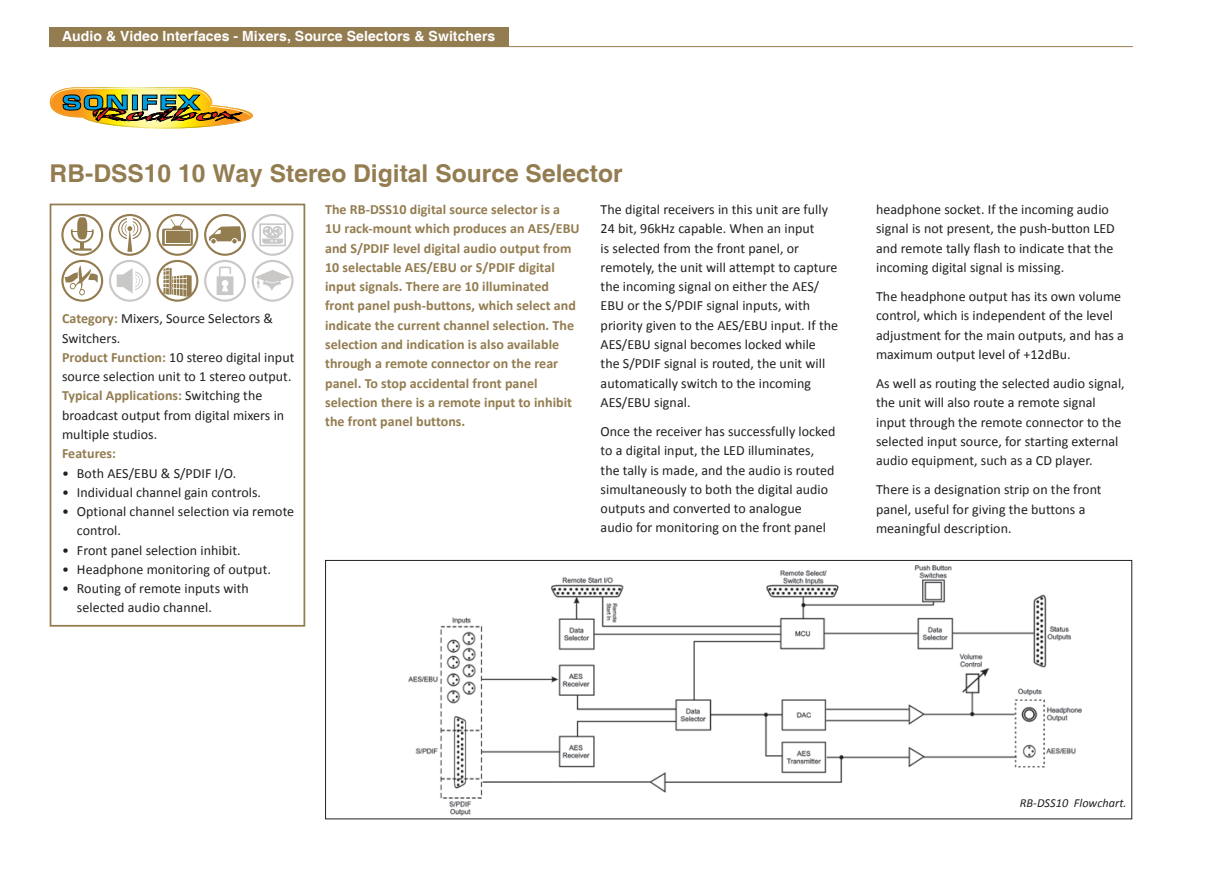
<style>
.page{position:relative;width:1231px;height:869px;background:#fff}
.page>*{position:absolute;margin:0;border:0;box-sizing:border-box;transform-origin:0 0}
.t1{font:700 24.5px "Helvetica";color:#937c50}
.t2{font:14px/19.2px "Calibri";letter-spacing:.005em;color:#231f20}
.t3{font:700 14px/19.2px "Calibri";letter-spacing:.005em;color:#937c50}
.t4{font:700 14px "Helvetica";letter-spacing:.005em;color:#fff}
.t5{font:italic 12.25px "Calibri";letter-spacing:.005em;color:#231f20}
.s1{font-weight:700;color:#937c50}
</style>
<div class="page">
<div style="left:50px;top:28px;width:459px;height:19px;background:#937c50"></div>
<hr style="left:50px;top:46px;width:1082px;height:1px;background:#937c50">
<img style="left:408px;top:565px;width:674px;height:251px">
<div style="left:325px;top:559px;width:807px;height:260px;border:1px solid #231f20"></div>
<img style="left:50px;top:87px;width:203px;height:42px">
<div style="left:50px;top:203px;width:255px;height:423px;border:2px solid #937c50"></div>
<div style="left:61px;top:214px;width:42px;height:42px;border:2px solid #937c50;border-radius:50%"></div>
<svg style="left:71px;top:217px;width:23px;height:33px"></svg>
<div style="left:109px;top:214px;width:42px;height:42px;border:2px solid #937c50;border-radius:50%"></div>
<svg style="left:118px;top:218px;width:24px;height:33px"></svg>
<div style="left:156px;top:214px;width:42px;height:42px;border:2px solid #937c50;border-radius:50%"></div>
<svg style="left:162px;top:219px;width:31px;height:27px"></svg>
<div style="left:166px;top:231px;width:23px;height:12px;background:#937c50"></div>
<svg style="left:209px;top:226px;width:32px;height:17px"></svg>
<div style="left:204px;top:214px;width:42px;height:42px;border:2px solid #937c50;border-radius:50%"></div>
<div style="left:252px;top:214px;width:41px;height:42px;border:2px solid #cac8c7;border-radius:50%"></div>
<svg style="left:262px;top:226px;width:21px;height:17px"></svg>
<div style="left:259px;top:223px;width:27px;height:23px;border:2px solid #cac8c7"></div>
<div style="left:61px;top:260px;width:42px;height:41px;border:2px solid #937c50;border-radius:50%"></div>
<svg style="left:65px;top:265px;width:35px;height:30px"></svg>
<div style="left:109px;top:260px;width:42px;height:41px;border:2px solid #cac8c7;border-radius:50%"></div>
<svg style="left:117px;top:268px;width:26px;height:25px"></svg>
<div style="left:156px;top:260px;width:42px;height:41px;border:2px solid #937c50;border-radius:50%"></div>
<svg style="left:163px;top:267px;width:29px;height:29px"></svg>
<hr style="left:169px;top:267px;width:3px;height:27px;background:#937c50">
<div style="left:204px;top:260px;width:42px;height:41px;border:2px solid #cac8c7;border-radius:50%"></div>
<svg style="left:216px;top:266px;width:17px;height:29px"></svg>
<div style="left:252px;top:260px;width:41px;height:41px;border:2px solid #cac8c7;border-radius:50%"></div>
<svg style="left:254px;top:270px;width:36px;height:21px"></svg>
<p class="t4" style="left:62px;top:28px;width:435px">Audio &amp; Video Interfaces - Mixers, Source Selectors &amp; Switchers</p>
<h1 class="t1" style="left:50px;top:159px;width:574px">RB-DSS10 10 Way Stereo Digital Source Selector</h1>
<p class="t2" style="left:62px;top:310px;width:234px"><span class="s1">Category:</span> Mixers, Source Selectors &amp;<br>Switchers.<br><span class="s1">Product Function:</span> 10 stereo digital input source selection unit to 1 stereo output.<br><span class="s1">Typical Applications:</span> Switching the broadcast output from digital mixers in multiple studios.</p>
<p class="t3" style="left:62px;top:445px;width:56px">Features:</p>
<p class="t2" style="left:62px;top:464px;width:176px">• Both AES/EBU &amp; S/PDIF I/O.</p>
<p class="t2" style="left:62px;top:483px;width:200px">• Individual channel gain controls.</p>
<p class="t2" style="left:77px;top:502px;width:219px;text-indent:-15px">• Optional channel selection via remote control.</p>
<p class="t2" style="left:62px;top:541px;width:180px">• Front panel selection inhibit.</p>
<p class="t2" style="left:62px;top:560px;width:210px">• Headphone monitoring of output.</p>
<p class="t2" style="left:77px;top:579px;width:173px;text-indent:-15px">• Routing of remote inputs with selected audio channel.</p>
<p class="t3" style="left:325px;top:201px;width:256px">The RB-DSS10 digital source selector is a 1U rack-mount which produces an AES/EBU and S/PDIF level digital audio output from 10 selectable AES/EBU or S/PDIF digital input signals. There are 10 illuminated front panel push-buttons, which select and indicate the current channel selection. The selection and indication is also available through a remote connector on the rear panel. To stop accidental front panel selection there is a remote input to inhibit the front panel buttons.</p>
<p class="t2" style="left:600px;top:201px;width:239px">The digital receivers in this unit are fully 24 bit, 96kHz capable. When an input<br>is selected from the front panel, or remotely, the unit will attempt to capture the incoming signal on either the AES/ EBU or the S/PDIF signal inputs, with priority given to the AES/EBU input. If the AES/EBU signal becomes locked while the S/PDIF signal is routed, the unit will automatically switch to the incoming AES/EBU signal.</p>
<p class="t2" style="left:600px;top:422px;width:236px">Once the receiver has successfully locked to a digital input, the LED illuminates, the tally is made, and the audio is routed simultaneously to both the digital audio outputs and converted to analogue audio for monitoring on the front panel</p>
<p class="t2" style="left:876px;top:201px;width:240px">headphone socket. If the incoming audio signal is not present, the push-button LED and remote tally flash to indicate that the incoming digital signal is missing.</p>
<p class="t2" style="left:876px;top:288px;width:249px">The headphone output has its own volume control, which is independent of the level adjustment for the main outputs, and has a maximum output level of +12dBu.</p>
<p class="t2" style="left:876px;top:375px;width:250px">As well as routing the selected audio signal, the unit will also route a remote signal input through the remote connector to the selected input source, for starting external audio equipment, such as a CD player.</p>
<p class="t2" style="left:876px;top:481px;width:227px">There is a designation strip on the front panel, useful for giving the buttons a meaningful description.</p>
<p class="t5" style="left:1019px;top:797px;width:108px">RB-DSS10 Flowchart.</p>
</div>
